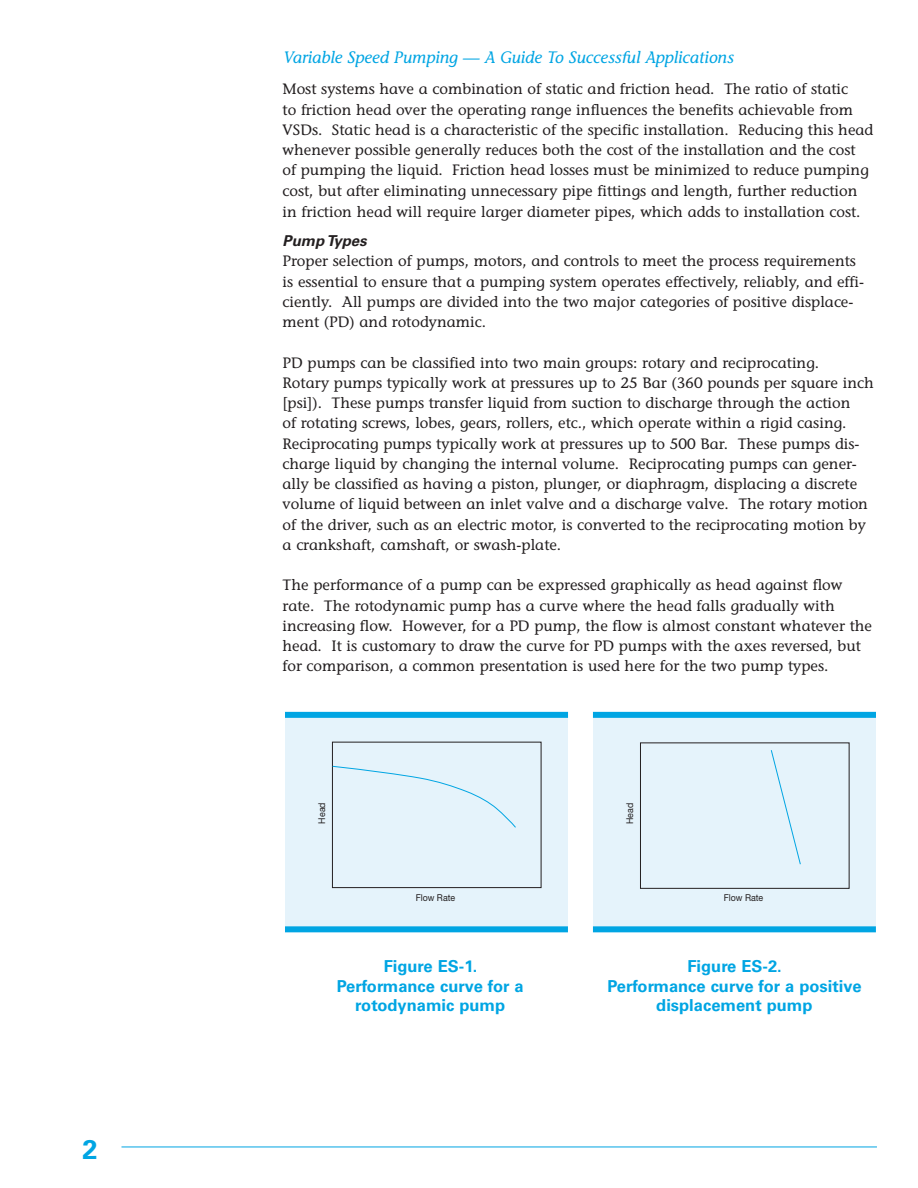
<style>
.page{position:relative;width:918px;height:1188px;background:#fff}
.page>*{position:absolute;margin:0;border:0;box-sizing:border-box;transform-origin:0 0}
.t1{font:700 27px "Univers";color:#00a5e3}
.t2{font:700 16.5px/20px "Univers";color:#00a5e3;text-align:center}
.t3{font:italic 16.5px "Stone Informal";color:#00a5e3}
.heading_2_First_Level_Head__Firs{font:15px/20.2px "Stone Informal";color:#231f20}
.t4{font:9.45px "Helvetica Neue";color:#231f20;scale:.93 1}
.s1{font-family:"Univers";font-weight:700;font-style:italic}
</style>
<div class="page">
<hr style="left:122px;top:1147px;width:755px;height:1px;background:#00a5e3">
<div style="left:593px;top:717px;width:283px;height:209px;background:#e5f3fb"></div>
<div style="left:593px;top:712px;width:283px;height:6px;background:#00a5e3"></div>
<div style="left:593px;top:926px;width:283px;height:6px;background:#00a5e3"></div>
<div style="left:285px;top:717px;width:283px;height:209px;background:#e5f3fb"></div>
<div style="left:285px;top:712px;width:283px;height:6px;background:#00a5e3"></div>
<div style="left:285px;top:926px;width:283px;height:6px;background:#00a5e3"></div>
<div style="left:332px;top:742px;width:209px;height:146px;border:1px solid #231f20"></div>
<svg style="left:332px;top:766px;width:184px;height:62px"></svg>
<div style="left:640px;top:743px;width:209px;height:146px;border:1px solid #231f20"></div>
<svg style="left:771px;top:750px;width:30px;height:115px"></svg>
<p class="t1" style="left:82px;top:1134px;width:17px">2</p>
<p class="t3" style="left:284px;top:48px;width:452px">Variable Speed Pumping — A Guide To Successful Applications</p>
<p class="heading_2_First_Level_Head__Firs" style="left:283px;top:79px;width:592px">Most systems have a combination of static and friction head. The ratio of static<br>to friction head over the operating range influences the benefits achievable from VSDs. Static head is a characteristic of the specific installation. Reducing this head whenever possible generally reduces both the cost of the installation and the cost<br>of pumping the liquid. Friction head losses must be minimized to reduce pumping cost, but after eliminating unnecessary pipe fittings and length, further reduction</p>
<p class="heading_2_First_Level_Head__Firs" style="left:283px;top:202px;width:580px">in friction head will require larger diameter pipes, which adds to installation cost.</p>
<p class="heading_2_First_Level_Head__Firs" style="left:283px;top:231px;width:583px"><span class="s1">Pump Types<br></span>Proper selection of pumps, motors, and controls to meet the process requirements is essential to ensure that a pumping system operates effectively, reliably, and effi&shy;ciently. All pumps are divided into the two major categories of positive displace&shy;ment (PD) and rotodynamic.</p>
<p class="heading_2_First_Level_Head__Firs" style="left:283px;top:352px;width:593px">PD pumps can be classified into two main groups: rotary and reciprocating.<br>Rotary pumps typically work at pressures up to 25 Bar (360 pounds per square inch [psi]). These pumps transfer liquid from suction to discharge through the action<br>of rotating screws, lobes, gears, rollers, etc., which operate within a rigid casing.<br>Reciprocating pumps typically work at pressures up to 500 Bar. These pumps dis&shy;charge liquid by changing the internal volume. Reciprocating pumps can gener&shy;ally be classified as having a piston, plunger, or diaphragm, displacing a discrete volume of liquid between an inlet valve and a discharge valve. The rotary motion of the driver, such as an electric motor, is converted to the reciprocating motion by a crankshaft, camshaft, or swash-plate.</p>
<p class="heading_2_First_Level_Head__Firs" style="left:283px;top:575px;width:591px">The performance of a pump can be expressed graphically as head against flow rate. The rotodynamic pump has a curve where the head falls gradually with increasing flow. However, for a PD pump, the flow is almost constant whatever the head. It is customary to draw the curve for PD pumps with the axes reversed, but for comparison, a common presentation is used here for the two pump types.</p>
<p class="t4" style="left:316px;top:824px;width:24px;rotate:-90deg">Head</p>
<p class="t4" style="left:416px;top:892px;width:44px">Flow Rate</p>
<p class="t2" style="left:384px;top:956px;width:95px">Figure ES-1.</p>
<p class="t2" style="left:337px;top:976px;width:189px">Performance curve for a rotodynamic pump</p>
<p class="t4" style="left:624px;top:824px;width:24px;rotate:-90deg">Head</p>
<p class="t4" style="left:724px;top:892px;width:44px">Flow Rate</p>
<p class="t2" style="left:687px;top:956px;width:96px">Figure ES-2.</p>
<p class="t2" style="left:607px;top:976px;width:256px">Performance curve for a positive displacement pump</p>
</div>
